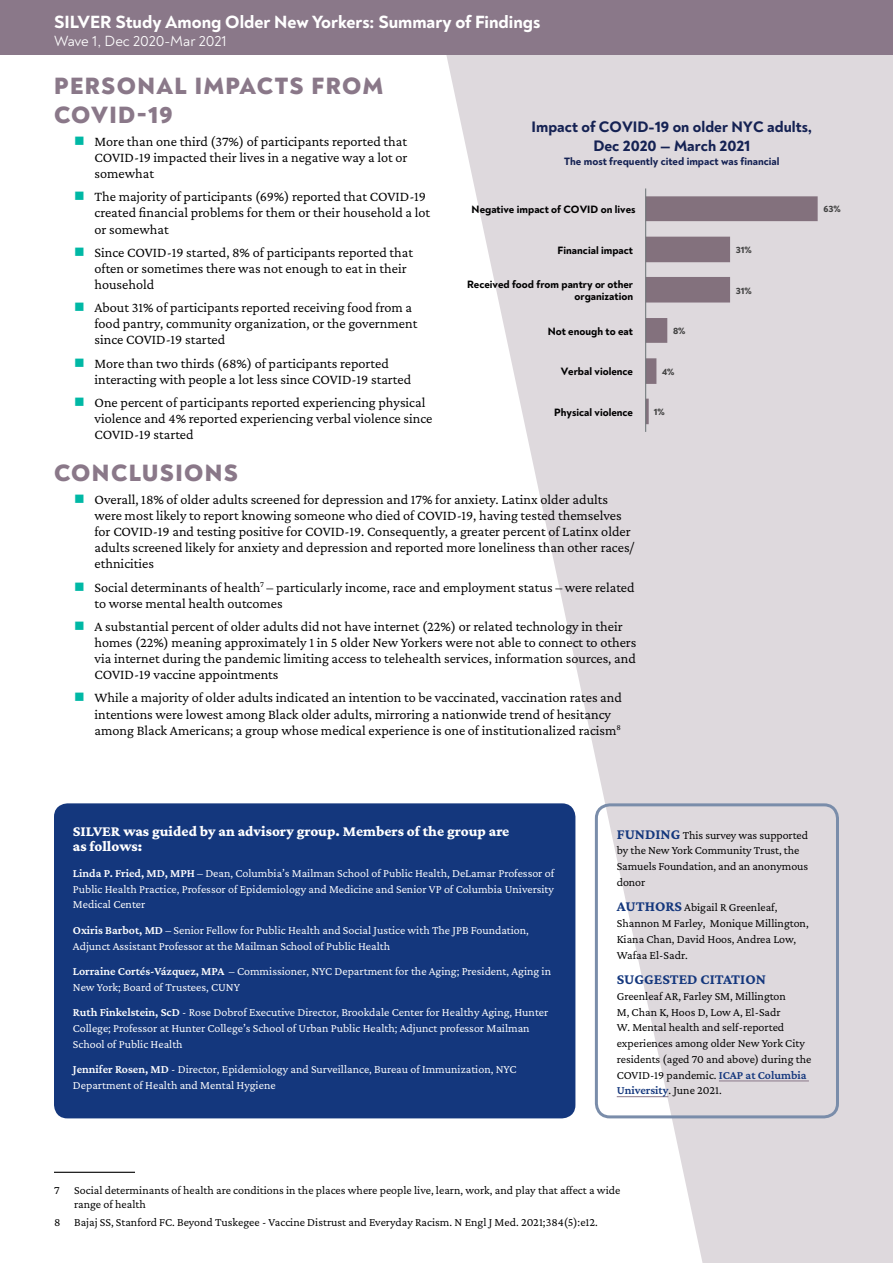
<style>
.page{position:relative;width:893px;height:1263px;background:#fff}
.page>*{position:absolute;margin:0;border:0;box-sizing:border-box;transform-origin:0 0}
.t1{font:800 24px/28.8px "Noah";letter-spacing:.06em;color:#8a7889}
.t2{font:800 18px "Noah";color:#fff}
.t3{font:800 15.45px/18.6px "Noah";color:#152253;text-align:center}
.t4{font:800 15px/15.8px "Crimson Pro";color:#fff}
.t5{font:15px "Noah";color:#fff}
.t6{font:700 15px "Crimson Pro";color:#14377d}
.t7{font:14.25px/16.2px "Crimson Pro";color:#000}
.t8{font:12px/15.8px "Crimson Pro";color:#fff}
.t9{font:12px/15.8px "Crimson Pro";color:#000}
.t10{font:800 10.8px/12.5px "Noah";color:#000;text-align:right}
.t11{font:800 10.8px "Noah";color:#152253}
.t12{font:800 9.3px "Noah";color:#404040}
.s1{color:#00b8a5}
.s2{font-weight:600}
.s3{font-weight:700;font-size:15px;color:#14377d}
.s4{font-weight:600;color:#14377d}
</style>
<div class="page">
<svg style="left:446px;top:55px;width:447px;height:1208px;fill:#ded9dd"></svg>
<div style="left:0;top:0;width:893px;height:55px;background:#8a7889"></div>
<hr style="left:54px;top:1172px;width:81px;height:1px;background:#000">
<svg style="left:646px;top:196px;width:172px;height:228px;background:#c8bfc5"></svg>
<hr style="left:645px;top:188px;width:1px;height:244px;background:#697274">
<hr style="left:719px;top:1080px;width:90px;height:1px;background:#8a7889">
<hr style="left:617px;top:1096px;width:51px;height:1px;background:#8a7889">
<div style="left:595px;top:803px;width:244px;height:315px;border:3px solid #7a8daa;border-radius:14px"></div>
<div style="left:54px;top:803px;width:521px;height:315px;background:#14377d;border-radius:14px"></div>
<p class="t2" style="left:54px;top:10px;width:488px">SILVER Study Among Older New Yorkers: Summary of Findings</p>
<p class="t5" style="left:54px;top:32px;width:174px">Wave 1, Dec 2020-Mar 2021</p>
<h1 class="t1" style="left:54px;top:72px;width:330px">PERSONAL IMPACTS FROM<br>COVID-19</h1>
<p class="t7" style="left:94px;top:133px;width:315px;text-align:justify;text-indent:-20px"><span class="s1">■</span> More than one third (37%) of participants reported that COVID-19 impacted their lives in a negative way a lot or somewhat</p>
<p class="t7" style="left:94px;top:188px;width:337px;text-indent:-20px"><span class="s1">■</span> The majority of participants (69%) reported that COVID-19 created financial problems for them or their household a lot or somewhat</p>
<p class="t7" style="left:94px;top:244px;width:320px;text-indent:-20px"><span class="s1">■</span> Since COVID-19 started, 8% of participants reported that often or sometimes there was not enough to eat in their household</p>
<p class="t7" style="left:94px;top:299px;width:324px;text-indent:-20px"><span class="s1">■</span> About 31% of participants reported receiving food from a food pantry, community organization, or the government since COVID-19 started</p>
<p class="t7" style="left:94px;top:355px;width:318px;text-indent:-20px"><span class="s1">■</span> More than two thirds (68%) of participants reported interacting with people a lot less since COVID-19 started</p>
<p class="t7" style="left:94px;top:394px;width:339px;text-indent:-20px"><span class="s1">■</span> One percent of participants reported experiencing physical violence and 4% reported experiencing verbal violence since<br>COVID-19 started</p>
<h1 class="t1" style="left:54px;top:459px;width:184px">CONCLUSIONS</h1>
<p class="t7" style="left:94px;top:491px;width:541px;text-indent:-20px"><span class="s1">■</span> Overall, 18% of older adults screened for depression and 17% for anxiety. Latinx older adults were most likely to report knowing someone who died of COVID-19, having tested themselves for COVID-19 and testing positive for COVID-19. Consequently, a greater percent of Latinx older adults screened likely for anxiety and depression and reported more loneliness than other races/ ethnicities</p>
<p class="t7" style="left:94px;top:579px;width:542px;text-indent:-20px"><span class="s1">■</span> Social determinants of health<sup>7</sup> – particularly income, race and employment status – were related to worse mental health outcomes</p>
<p class="t7" style="left:94px;top:618px;width:543px;text-indent:-20px"><span class="s1">■</span> A substantial percent of older adults did not have internet (22%) or related technology in their homes (22%) meaning approximately 1 in 5 older New Yorkers were not able to connect to others via internet during the pandemic limiting access to telehealth services, information sources, and COVID-19 vaccine appointments</p>
<p class="t7" style="left:94px;top:689px;width:529px;text-indent:-20px"><span class="s1">■</span> While a majority of older adults indicated an intention to be vaccinated, vaccination rates and intentions were lowest among Black older adults, mirroring a nationwide trend of hesitancy among Black Americans; a group whose medical experience is one of institutionalized racism<sup>8</sup></p>
<p class="t3" style="left:532px;top:118px;width:282px">Impact of COVID-19 on older NYC adults,<br>Dec 2020 — March 2021</p>
<p class="t11" style="left:564px;top:154px;width:217px">The most frequently cited impact was financial</p>
<p class="t10" style="left:472px;top:203px;width:165px">Negative impact of COVID on lives</p>
<p class="t10" style="left:558px;top:244px;width:77px">Financial impact</p>
<p class="t12" style="left:736px;top:244px;width:18px">31%</p>
<p class="t10" style="left:467px;top:278px;width:168px">Received food from pantry or other organization</p>
<p class="t12" style="left:736px;top:284px;width:18px">31%</p>
<p class="t10" style="left:548px;top:325px;width:87px">Not enough to eat</p>
<p class="t12" style="left:673px;top:325px;width:14px">8%</p>
<p class="t10" style="left:561px;top:365px;width:74px">Verbal violence</p>
<p class="t12" style="left:662px;top:366px;width:14px">4%</p>
<p class="t10" style="left:554px;top:406px;width:80px">Physical violence</p>
<p class="t12" style="left:654px;top:406px;width:12px">1%</p>
<p class="t12" style="left:823px;top:203px;width:19px">63%</p>
<p class="t4" style="left:73px;top:823px;width:438px">SILVER was guided by an advisory group. Members of the group are as follows:</p>
<p class="t8" style="left:73px;top:865px;width:483px;text-align:justify"><span class="s2">Linda P. Fried, MD, MPH</span> – Dean, Columbia’s Mailman School of Public Health, DeLamar Professor of Public Health Practice, Professor of Epidemiology and Medicine and Senior VP of Columbia University Medical Center</p>
<p class="t8" style="left:73px;top:922px;width:458px"><span class="s2">Oxiris Barbot, MD</span> – Senior Fellow for Public Health and Social Justice with The JPB Foundation,<br>Adjunct Assistant Professor at the Mailman School of Public Health</p>
<p class="t8" style="left:73px;top:963px;width:480px"><span class="s2">Lorraine Cortés-Vázquez, MPA</span> – Commissioner, NYC Department for the Aging; President, Aging in<br>New York; Board of Trustees, CUNY</p>
<p class="t8" style="left:73px;top:1004px;width:477px"><span class="s2">Ruth Finkelstein, ScD</span> - Rose Dobrof Executive Director, Brookdale Center for Healthy Aging, Hunter<br>College; Professor at Hunter College’s School of Urban Public Health; Adjunct professor Mailman<br>School of Public Health</p>
<p class="t8" style="left:73px;top:1061px;width:445px"><span class="s2">Jennifer Rosen, MD</span> - Director, Epidemiology and Surveillance, Bureau of Immunization, NYC<br>Department of Health and Mental Hygiene</p>
<p class="t9" style="left:617px;top:827px;width:193px"><span class="s3">FUNDING</span> This survey was supported by the New York Community Trust, the<br>Samuels Foundation, and an anonymous donor</p>
<p class="t9" style="left:617px;top:899px;width:193px"><span class="s3">AUTHORS</span> Abigail R Greenleaf,<br>Shannon M Farley, Monique Millington,<br>Kiana Chan, David Hoos, Andrea Low,<br>Wafaa El-Sadr.</p>
<p class="t6" style="left:617px;top:970px;width:151px">SUGGESTED CITATION</p>
<p class="t9" style="left:617px;top:988px;width:196px">Greenleaf AR, Farley SM, Millington<br>M, Chan K, Hoos D, Low A, El-Sadr<br>W. Mental health and self-reported experiences among older New York City residents (aged 70 and above) during the COVID-19 pandemic. <span class="s4">ICAP at Columbia University</span>. June 2021.</p>
<p class="t9" style="left:74px;top:1182px;width:548px;line-height:14.2px;text-indent:-20px">7 Social determinants of health are conditions in the places where people live, learn, work, and play that affect a wide range of health</p>
<p class="t9" style="left:54px;top:1214px;width:545px">8 Bajaj SS, Stanford FC. Beyond Tuskegee - Vaccine Distrust and Everyday Racism. N Engl J Med. 2021;384(5):e12.</p>
</div>
